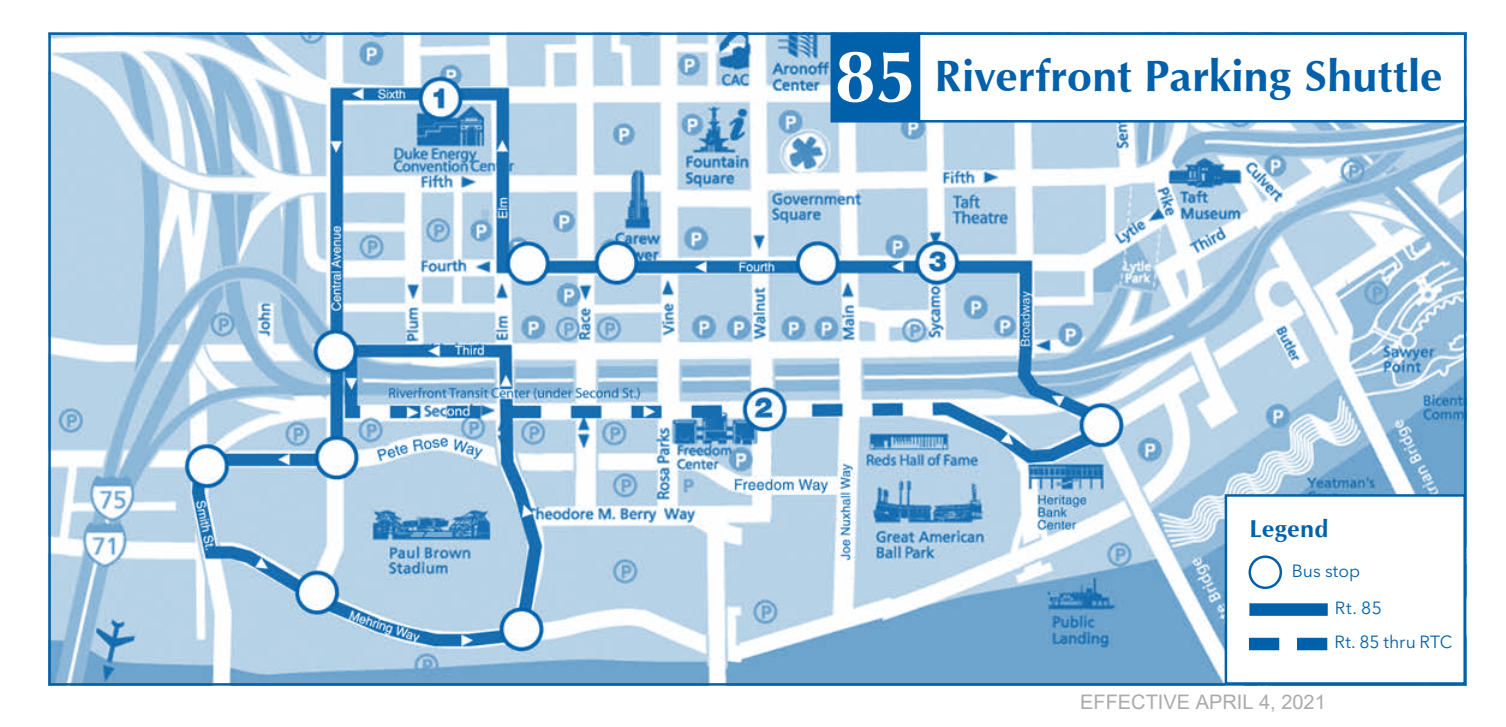
<style>
.page{position:relative;width:1506px;height:727px;background:#fff}
.page>*{position:absolute;margin:0;border:0;box-sizing:border-box;transform-origin:0 0}
.t1{font:700 45px "Optimum";color:#0060a9}
.t2{font:700 25px "Optimum";letter-spacing:.005em;color:#0060a9}
.t3{font:20px "Arial";color:#ababab}
.t4{font:17.5px/37.2px "Avenir Next LT Pro";color:#0060a9}
.s1{font-size:75px;color:#fff}
</style>
<div class="page">
<img style="left:51px;top:35px;width:1412px;height:647px">
<div style="left:830px;top:32px;width:90px;height:90px;background:#0060a9;border:2px solid #0060a9"></div>
<div style="left:917px;top:32px;width:549px;height:90px;background:#fff;border:2px solid #0060a9"></div>
<div style="left:1224px;top:494px;width:241px;height:190px;background:#fff;border:2px solid #0060a9"></div>
<div style="left:1248px;top:555px;width:34px;height:33px;border:2px solid #0060a9;border-radius:50%"></div>
<div style="left:1249px;top:603px;width:78px;height:12px;background:#0060a9"></div>
<svg style="left:1249px;top:637px;width:78px;height:13px"></svg>
<p class="t1" style="left:834px;top:49px;width:609px"><span class="s1">85</span> Riverfront Parking Shuttle</p>
<p class="t2" style="left:1249px;top:514px;width:81px">Legend</p>
<p class="t4" style="left:1334px;top:551px;width:48px;text-indent:-43px">Bus stop<br>Rt. 85</p>
<p class="t4" style="left:1334px;top:623px;width:119px">Rt. 85 thru RTC</p>
<p class="t3" style="left:1080px;top:687px;width:247px">EFFECTIVE APRIL 4, 2021</p>
</div>
